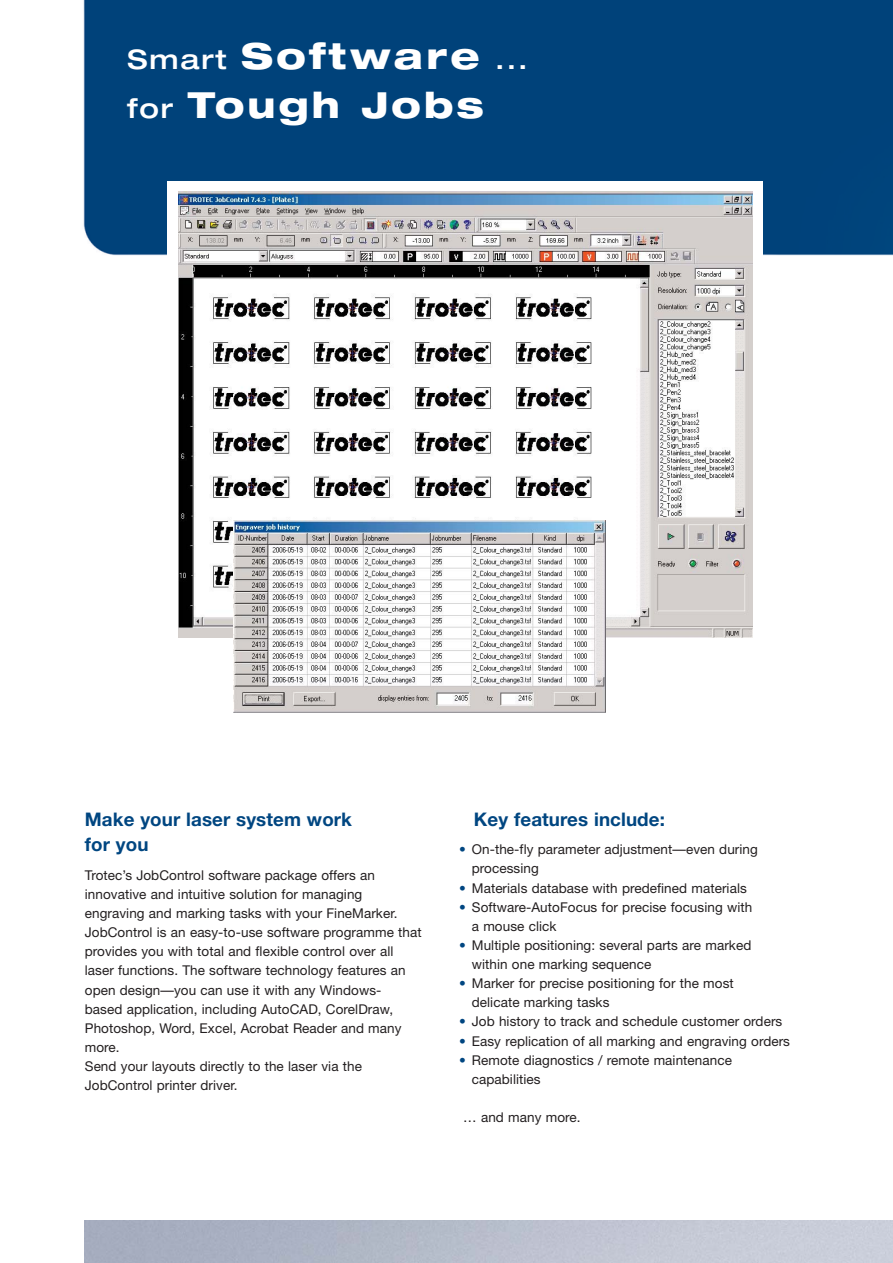
<style>
.page{position:relative;width:893px;height:1263px;background:#fff}
.page>*{position:absolute;margin:0;border:0;box-sizing:border-box;transform-origin:0 0}
.t1{font:800 expanded 36px "Helvetica Neue";letter-spacing:.09em;color:#fff}
.t2{font:500 expanded 27px "Helvetica Neue";letter-spacing:.075em;color:#fff}
.t3{font:700 18.75px/25.5px "Helvetica Neue";letter-spacing:.005em;color:#004681}
.t4{font:13.5px/19.2px "Helvetica Neue";letter-spacing:.005em;color:#231f20}
.s1{font-weight:800;font-size:36px}
.s2{font-weight:500;font-size:27px}
.s3{font-weight:700;color:#004681}
</style>
<div class="page">
<img style="left:83px;top:0;width:810px;height:1263px">
<div style="left:168px;top:181px;width:595px;height:436px;background:#fff"></div>
<img style="left:178px;top:191px;width:574px;height:447px">
<img style="left:234px;top:521px;width:372px;height:191px">
<img style="left:85px;top:1220px;width:808px;height:43px">
<h2 class="t2" style="left:127px;top:49px;width:402px">Smart <span class="s1">Software</span> ...</h2>
<h1 class="t1" style="left:127px;top:91px;width:358px"><span class="s2">for</span> Tough Jobs</h1>
<h3 class="t3" style="left:85px;top:808px;width:269px">Make your laser system work for you</h3>
<p class="t4" style="left:85px;top:867px;width:338px">Trotec’s JobControl software package offers an innovative and intuitive solution for managing engraving and marking tasks with your FineMarker.<br>JobControl is an easy-to-use software programme that provides you with total and flexible control over all laser functions. The software technology features an open design—you can use it with any Windows&shy;based application, including AutoCAD, CorelDraw, Photoshop, Word, Excel, Acrobat Reader and many more.<br>Send your layouts directly to the laser via the JobControl printer driver.</p>
<h3 class="t3" style="left:474px;top:808px;width:192px">Key features include:</h3>
<p class="t4" style="left:472px;top:841px;width:288px;text-indent:-13px"><span class="s3">•</span> On-the-fly parameter adjustment—even during processing</p>
<p class="t4" style="left:459px;top:879px;width:289px"><span class="s3">•</span> Materials database with predefined materials</p>
<p class="t4" style="left:472px;top:899px;width:282px;text-indent:-13px"><span class="s3">•</span> Software-AutoFocus for precise focusing with a mouse click</p>
<p class="t4" style="left:472px;top:937px;width:281px;text-indent:-13px"><span class="s3">•</span> Multiple positioning: several parts are marked within one marking sequence</p>
<p class="t4" style="left:472px;top:975px;width:263px;text-indent:-13px"><span class="s3">•</span> Marker for precise positioning for the most delicate marking tasks</p>
<p class="t4" style="left:459px;top:1013px;width:325px"><span class="s3">•</span> Job history to track and schedule customer orders</p>
<p class="t4" style="left:459px;top:1033px;width:332px"><span class="s3">•</span> Easy replication of all marking and engraving orders</p>
<p class="t4" style="left:472px;top:1052px;width:262px;text-indent:-13px"><span class="s3">•</span> Remote diagnostics / remote maintenance capabilities</p>
<p class="t4" style="left:463px;top:1109px;width:119px">… and many more.</p>
</div>
